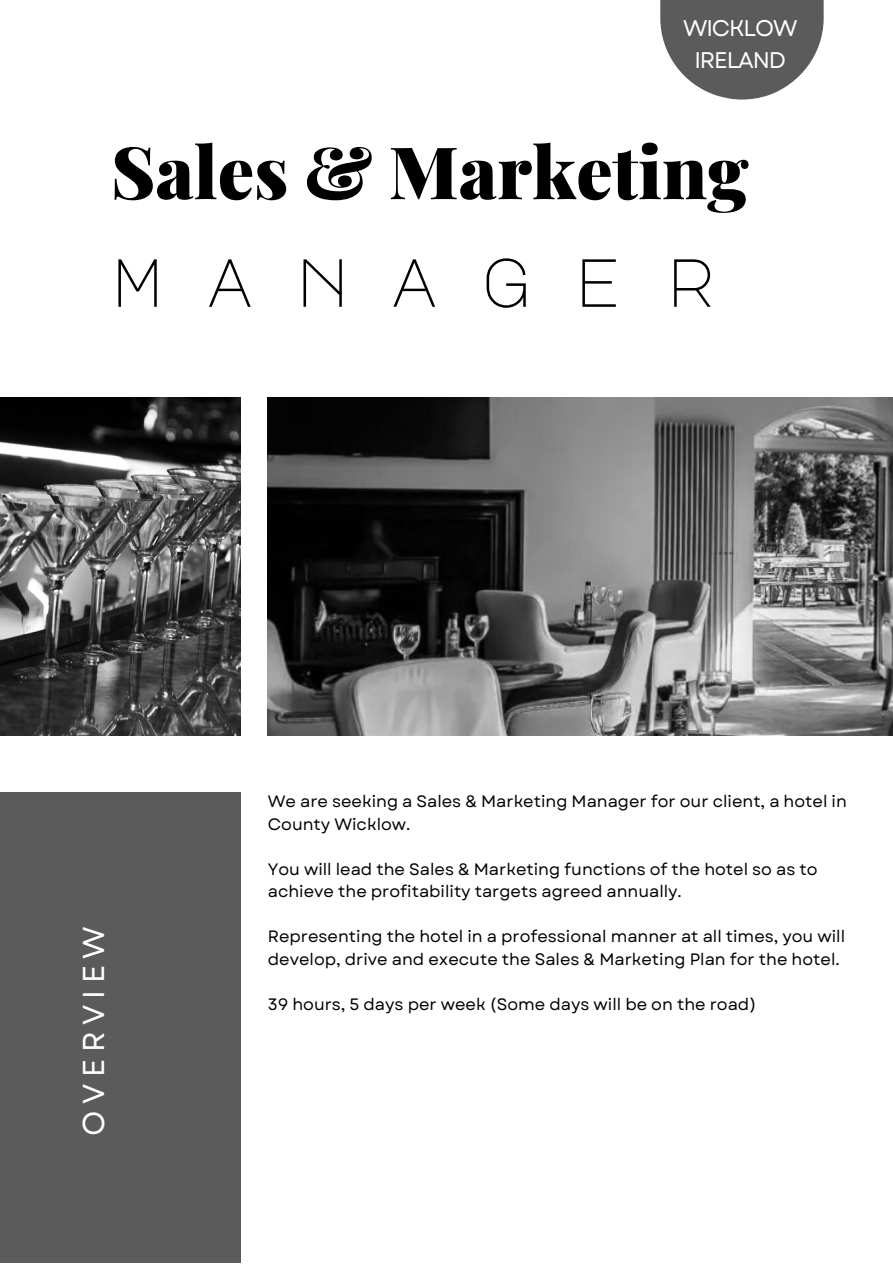
<style>
.page{position:relative;width:893px;height:1264px;background:#fff}
.page>*{position:absolute;margin:0;border:0;box-sizing:border-box;transform-origin:0 0}
.t1{font:900 72.45px "Playfair Display";color:#000}
.t2{font:68.1px "Major Mono Display";letter-spacing:.615em;color:#000}
.t3{font:30.15px "Garet";letter-spacing:.215em;color:#fff}
.t4{font:22.65px/31.5px "Garet";letter-spacing:-.05em;color:#fff;text-align:center}
.t5{font:16.5px/22.5px "Garet";color:#000}
</style>
<div class="page">
<img style="left:0;top:397px;width:241px;height:338px">
<img style="left:268px;top:397px;width:624px;height:338px">
<svg style="left:660px;top:0;width:163px;height:100px;fill:#5b5b5b"></svg>
<div style="left:0;top:792px;width:241px;height:470px;background:#5b5b5b"></div>
<h3 class="t4" style="left:683px;top:13px;width:116px">WICKLOW<br>IRELAND</h3>
<h1 class="t1" style="left:111px;top:121px;width:639px">Sales &amp; Marketing</h1>
<h2 class="t2" style="left:112px;top:245px;width:605px">MANAGER</h2>
<h3 class="t3" style="left:72px;top:1135px;width:211px;rotate:-90deg">OVERVIEW</h3>
<p class="t5" style="left:268px;top:790px;width:580px">We are seeking a Sales &amp; Marketing Manager for our client, a hotel in<br>County Wicklow.</p>
<p class="t5" style="left:268px;top:858px;width:551px">You will lead the Sales &amp; Marketing functions of the hotel so as to achieve the profitability targets agreed annually.</p>
<p class="t5" style="left:268px;top:925px;width:578px">Representing the hotel in a professional manner at all times, you will develop, drive and execute the Sales &amp; Marketing Plan for the hotel.</p>
<p class="t5" style="left:268px;top:992px;width:490px">39 hours, 5 days per week (Some days will be on the road)</p>
</div>
